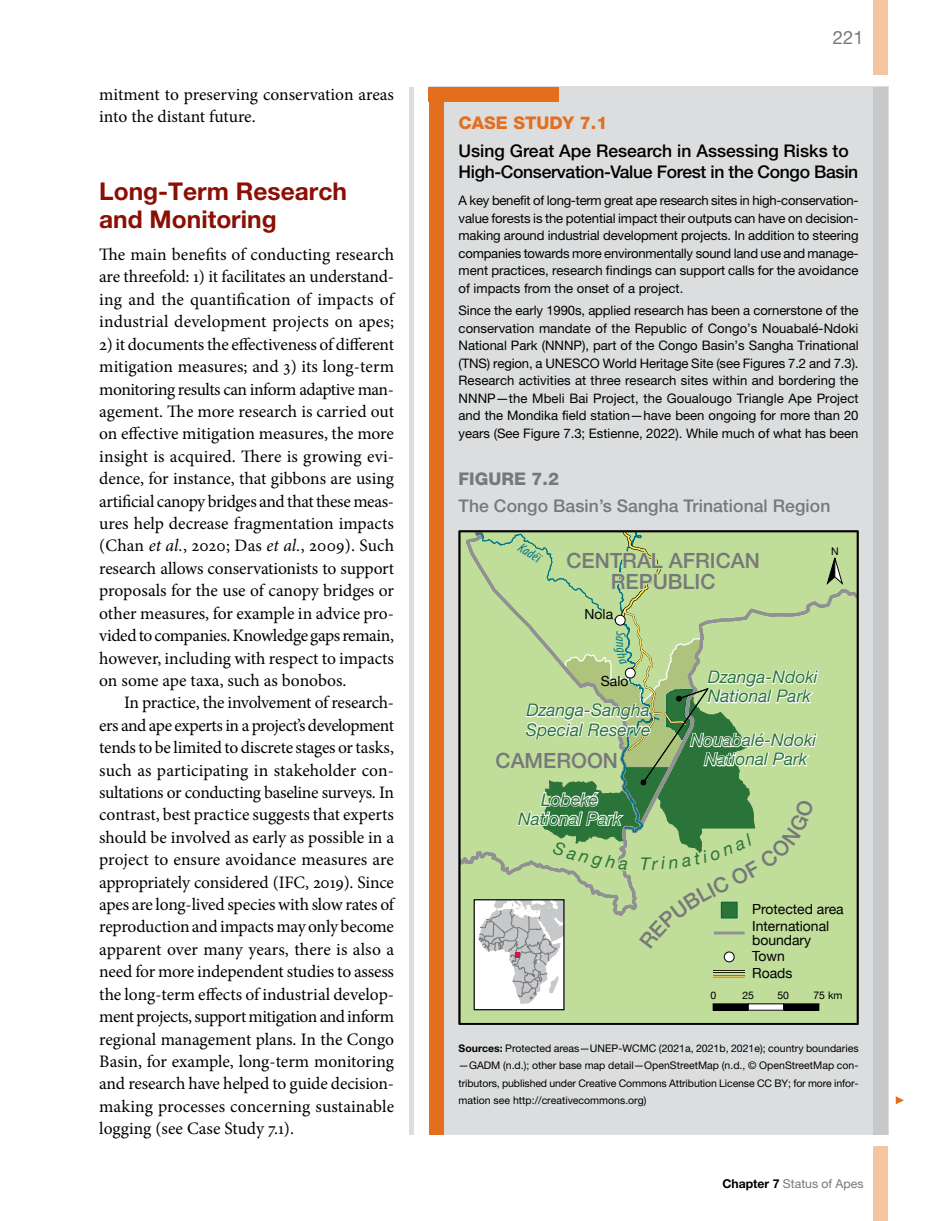
<style>
.page{position:relative;width:938px;height:1221px;background:#fff}
.page>*{position:absolute;margin:0;border:0;box-sizing:border-box;transform-origin:0 0}
.t1{font:700 24.5px/28px "Helvetica Neue LT Pro";color:#8b0f04}
.t2{font:500 20.82px/20.8px "Helvetica Neue";color:#77787b;text-align:center}
.t3{font:18.38px "Helvetica Neue LT Pro";color:#77787b}
.t4{font:17.5px/22.4px "Minion Pro";color:#000;text-align:justify}
.t5{font:italic 17.5px/19.2px "Helvetica Neue";color:#2b7439}
.t6{font:500 17.5px/21px "Helvetica Neue LT Pro";letter-spacing:-.02em;color:#000}
.t7{font:500 17.5px "Helvetica Neue LT Pro";letter-spacing:.005em;color:#77787b}
.t8{font:800 17.5px "Helvetica Neue LT Pro";color:#e36f1e}
.t9{font:800 17.5px "Helvetica Neue LT Pro";color:#77787b}
.t10{font:14px/16.6px "Helvetica Neue";color:#000}
.t11{font:13.12px/17.5px "Helvetica Neue LT Pro";color:#000;text-align:justify}
.t12{font:12.25px "Helvetica Neue LT Pro";color:#77787b}
.t13{font:10.5px/17.5px "Helvetica Neue LT Pro";color:#000;text-align:justify}
.t14{font:10.5px "Helvetica Neue";color:#000}
.s1{font-style:italic}
.s2{font-weight:700}
.s3{font-weight:700;color:#000}
</style>
<div class="page">
<div style="left:409px;top:87px;width:5px;height:1047px;background:#dcddde"></div>
<div style="left:873px;top:0;width:15px;height:74px;background:#f5c5a0"></div>
<div style="left:873px;top:1146px;width:15px;height:74px;background:#f5c5a0"></div>
<div style="left:429px;top:87px;width:459px;height:1047px;background:#dcddde"></div>
<div style="left:429px;top:87px;width:14px;height:1047px;background:#e36f1e"></div>
<div style="left:429px;top:87px;width:130px;height:15px;background:#e36f1e"></div>
<div style="left:873px;top:87px;width:15px;height:1047px;background:#c7c8ca"></div>
<svg style="left:895px;top:1096px;width:9px;height:9px"></svg>
<div style="left:461px;top:588px;width:394px;height:433px;background:#c0dd9a"></div>
<div style="left:473px;top:899px;width:91px;height:111px;border:1px solid #000"></div>
<svg style="left:826px;top:533px;width:29px;height:52px;background:#b0ca8f"></svg>
<svg style="left:476px;top:530px;width:344px;height:495px;background:#b3cf97"></svg>
<p class="t4" style="left:99px;top:83px;width:296px">mitment to preserving conservation areas into the distant future.</p>
<h1 class="t1" style="left:99px;top:176px;width:249px">Long-Term Research and Monitoring</h1>
<p class="t4" style="left:99px;top:243px;width:296px">The main benefits of conducting research are threefold: 1) it facilitates an understand&shy;ing and the quantification of impacts of industrial development projects on apes;</p>
<p class="t4" style="left:99px;top:333px;width:296px">2) it documents the effectiveness of different mitigation measures; and 3) its long-term monitoring results can inform adaptive man&shy;agement. The more research is carried out on effective mitigation measures, the more insight is acquired. There is growing evi&shy;dence, for instance, that gibbons are using artificial canopy bridges and that these meas&shy;ures help decrease fragmentation impacts (Chan <span class="s1">et al.</span>, 2020; Das <span class="s1">et al.</span>, 2009). Such research allows conservationists to support proposals for the use of canopy bridges or other measures, for example in advice pro&shy;vided to companies. Knowledge gaps remain, however, including with respect to impacts on some ape taxa, such as bonobos.</p>
<p class="t4" style="left:99px;top:691px;width:296px;text-indent:25px">In practice, the involvement of research&shy;ers and ape experts in a project’s development tends to be limited to discrete stages or tasks, such as participating in stakeholder con&shy;sultations or conducting baseline surveys. In contrast, best practice suggests that experts should be involved as early as possible in a project to ensure avoidance measures are appropriately considered (IFC, 2019). Since apes are long-lived species with slow rates of reproduction and impacts may only become apparent over many years, there is also a need for more independent studies to assess the long-term effects of industrial develop&shy;ment projects, support mitigation and inform regional management plans. In the Congo Basin, for example, long-term monitoring and research have helped to guide decision&shy;making processes concerning sustainable logging (see Case Study 7.1).</p>
<p class="t3" style="left:833px;top:26px;width:32px">221</p>
<p class="t8" style="left:458px;top:112px;width:150px">CASE STUDY 7.1</p>
<p class="t6" style="left:458px;top:140px;width:401px">Using Great Ape Research in Assessing Risks to<br>High-Conservation-Value Forest in the Congo Basin</p>
<p class="t11" style="left:458px;top:191px;width:401px">A key benefit of long-term great ape research sites in high-conservation&shy;value forests is the potential impact their outputs can have on decision&shy;making around industrial development projects. In addition to steering companies towards more environmentally sound land use and manage&shy;ment practices, research findings can support calls for the avoidance of impacts from the onset of a project.</p>
<p class="t11" style="left:458px;top:301px;width:401px">Since the early 1990s, applied research has been a cornerstone of the conservation mandate of the Republic of Congo’s Nouabalé-Ndoki National Park (NNNP), part of the Congo Basin’s Sangha Trinational (TNS) region, a UNESCO World Heritage Site (see Figures 7.2 and 7.3).<br>Research activities at three research sites within and bordering the NNNP—the Mbeli Bai Project, the Goualougo Triangle Ape Project and the Mondika field station—have been ongoing for more than 20 years (See Figure 7.3; Estienne, 2022). While much of what has been</p>
<p class="t9" style="left:458px;top:468px;width:102px">FIGURE 7.2</p>
<p class="t7" style="left:458px;top:495px;width:373px">The Congo Basin’s Sangha Trinational Region</p>
<p class="t2" style="left:566px;top:548px;width:195px">CENTRAL AFRICAN<br>REPUBLIC</p>
<p class="t10" style="left:584px;top:606px;width:30px">Nola</p>
<p class="t14" style="left:831px;top:543px;width:9px">N</p>
<p class="t10" style="left:601px;top:673px;width:29px">Salo</p>
<p class="t5" style="left:526px;top:701px;width:126px">Dzanga-Sangha<br>Special Reserve</p>
<p class="t2" style="left:495px;top:748px;width:124px">CAMEROON</p>
<p class="t5" style="left:518px;top:790px;width:104px;text-align:center">Lobeké<br>National Park</p>
<p class="t5" style="left:640px;top:855px;width:12px">T</p>
<p class="t5" style="left:708px;top:668px;width:111px">Dzanga-Ndoki<br>National Park</p>
<p class="t5" style="left:690px;top:731px;width:127px;text-align:center">Nouabalé-Ndoki<br>National Park</p>
<p class="t10" style="left:752px;top:901px;width:93px">Protected area<br>International</p>
<p class="t10" style="left:752px;top:932px;width:61px">boundary<br>Town<br>Roads</p>
<p class="t14" style="left:742px;top:987px;width:13px">25</p>
<p class="t14" style="left:813px;top:987px;width:30px">75 km</p>
<p class="t14" style="left:710px;top:987px;width:7px">0</p>
<p class="t14" style="left:777px;top:987px;width:13px">50</p>
<p class="t13" style="left:458px;top:1038px;width:401px"><span class="s2">Sources:</span> Protected areas—UNEP-WCMC (2021a, 2021b, 2021e); country boundaries —GADM (n.d.); other base map detail—OpenStreetMap (n.d., © OpenStreetMap con&shy;tributors, published under Creative Commons Attribution License CC BY; for more infor&shy;mation see http://creativecommons.org)</p>
<p class="t12" style="left:722px;top:1176px;width:143px"><span class="s3">Chapter 7</span> Status of Apes</p>
</div>
